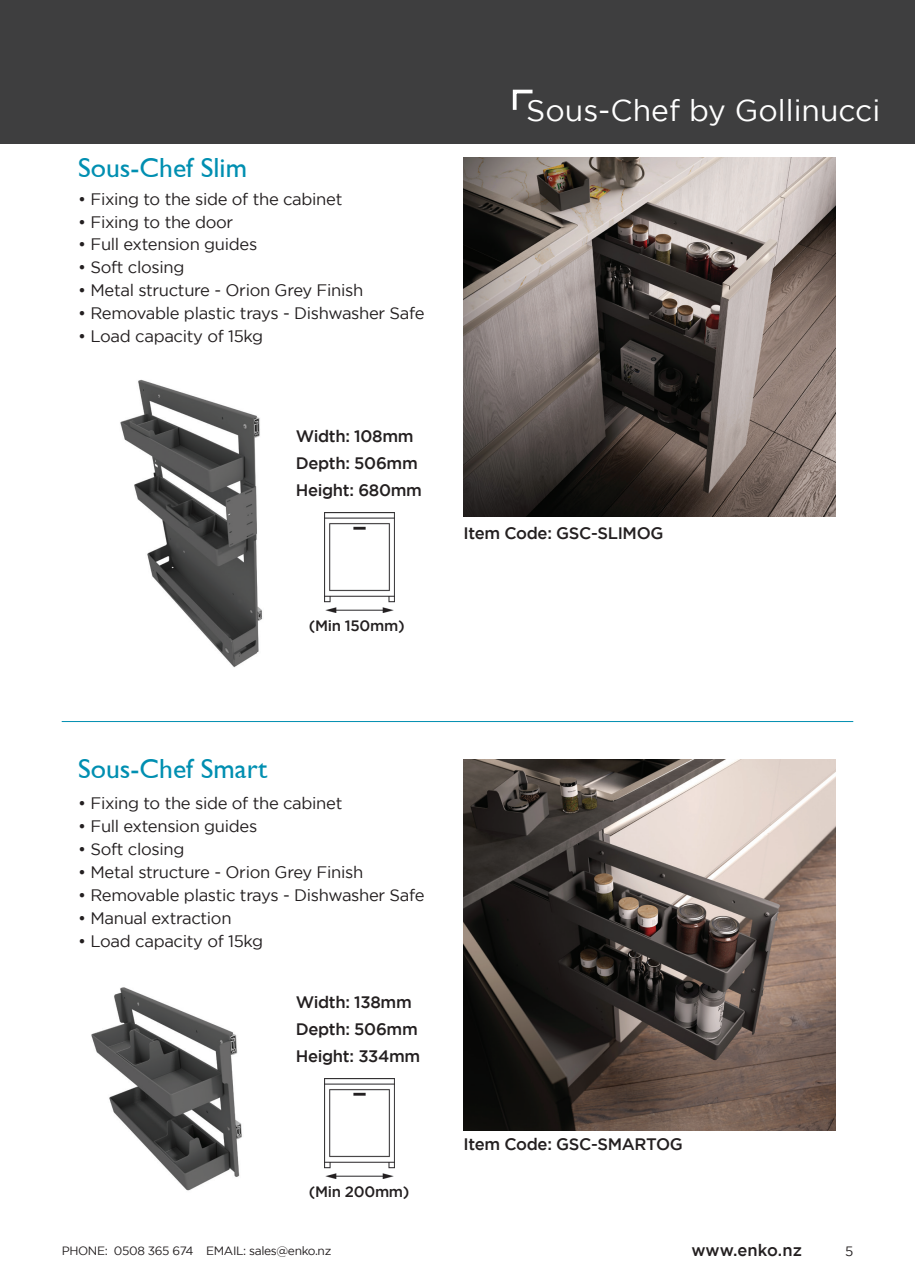
<style>
.page{position:relative;width:915px;height:1285px;background:#fff}
.page>*{position:absolute;margin:0;border:0;box-sizing:border-box;transform-origin:0 0}
.body_copy{font:30px "Gotham";color:#fff}
.t1{font:27.6px "Gill Sans";color:#008fb1}
.body_copy-2{font:16.65px "Gotham";letter-spacing:-.02em;color:#231f20}
.body_copy-3{font:500 16.65px "Gotham";letter-spacing:-.02em;color:#231f20}
.t2{font:500 16.5px "Gotham";letter-spacing:.005em;color:#231f20}
.body_copy-4{font:500 15px "Gotham";letter-spacing:-.02em;color:#231f20}
.t3{font:13.5px "Gotham";color:#231f20}
.t4{font:12px "Gotham";letter-spacing:-.03em;color:#231f20}
</style>
<div class="page">
<div style="left:0;top:0;width:914px;height:143px;background:#3e3e3f"></div>
<svg style="left:512px;top:89px;width:21px;height:21px"></svg>
<hr style="left:62px;top:721px;width:791px;height:1px;background:#008fb1">
<img style="left:120px;top:379px;width:142px;height:289px">
<img style="left:463px;top:157px;width:372px;height:359px">
<img style="left:91px;top:987px;width:151px;height:204px">
<img style="left:463px;top:759px;width:372px;height:371px">
<img style="left:325px;top:512px;width:69px;height:100px">
<img style="left:325px;top:1078px;width:69px;height:100px">
<p class="t1" style="left:78px;top:151px;width:170px">Sous-Chef Slim</p>
<p class="body_copy-2" style="left:78px;top:190px;width:265px">• Fixing to the side of the cabinet</p>
<p class="body_copy-2" style="left:78px;top:212px;width:156px">• Fixing to the door</p>
<p class="body_copy-2" style="left:78px;top:235px;width:180px">• Full extension guides</p>
<p class="body_copy-2" style="left:78px;top:258px;width:108px">• Soft closing</p>
<p class="body_copy-2" style="left:78px;top:281px;width:286px">• Metal structure - Orion Grey Finish</p>
<p class="body_copy-2" style="left:78px;top:304px;width:348px">• Removable plastic trays - Dishwasher Safe</p>
<p class="body_copy-2" style="left:78px;top:327px;width:186px">• Load capacity of 15kg</p>
<p class="body_copy-3" style="left:296px;top:426px;width:119px">Width: 108mm</p>
<p class="body_copy-3" style="left:296px;top:453px;width:123px">Depth: 506mm</p>
<p class="body_copy-3" style="left:296px;top:481px;width:128px">Height: 680mm</p>
<p class="body_copy-4" style="left:308px;top:617px;width:97px">(Min 150mm)</p>
<p class="body_copy" style="left:526px;top:94px;width:355px">Sous-Chef by Gollinucci</p>
<p class="body_copy-3" style="left:463px;top:523px;width:201px">Item Code: GSC-SLIMOG</p>
<p class="t1" style="left:78px;top:753px;width:191px">Sous-Chef Smart</p>
<p class="body_copy-2" style="left:78px;top:794px;width:265px">• Fixing to the side of the cabinet</p>
<p class="body_copy-2" style="left:78px;top:817px;width:180px">• Full extension guides</p>
<p class="body_copy-2" style="left:78px;top:839px;width:108px">• Soft closing</p>
<p class="body_copy-2" style="left:78px;top:862px;width:286px">• Metal structure - Orion Grey Finish</p>
<p class="body_copy-2" style="left:78px;top:885px;width:348px">• Removable plastic trays - Dishwasher Safe</p>
<p class="body_copy-2" style="left:78px;top:908px;width:155px">• Manual extraction</p>
<p class="body_copy-2" style="left:78px;top:931px;width:186px">• Load capacity of 15kg</p>
<p class="body_copy-3" style="left:296px;top:992px;width:117px">Width: 138mm</p>
<p class="body_copy-3" style="left:296px;top:1019px;width:123px">Depth: 506mm</p>
<p class="body_copy-3" style="left:296px;top:1046px;width:126px">Height: 334mm</p>
<p class="body_copy-4" style="left:308px;top:1182px;width:102px">(Min 200mm)</p>
<p class="body_copy-3" style="left:463px;top:1134px;width:221px">Item Code: GSC-SMARTOG</p>
<p class="t4" style="left:62px;top:1244px;width:271px">PHONE: 0508 365 674 EMAIL: sales@enko.nz</p>
<p class="t2" style="left:691px;top:1240px;width:112px">www.enko.nz</p>
<p class="t3" style="left:844px;top:1243px;width:10px">5</p>
</div>
